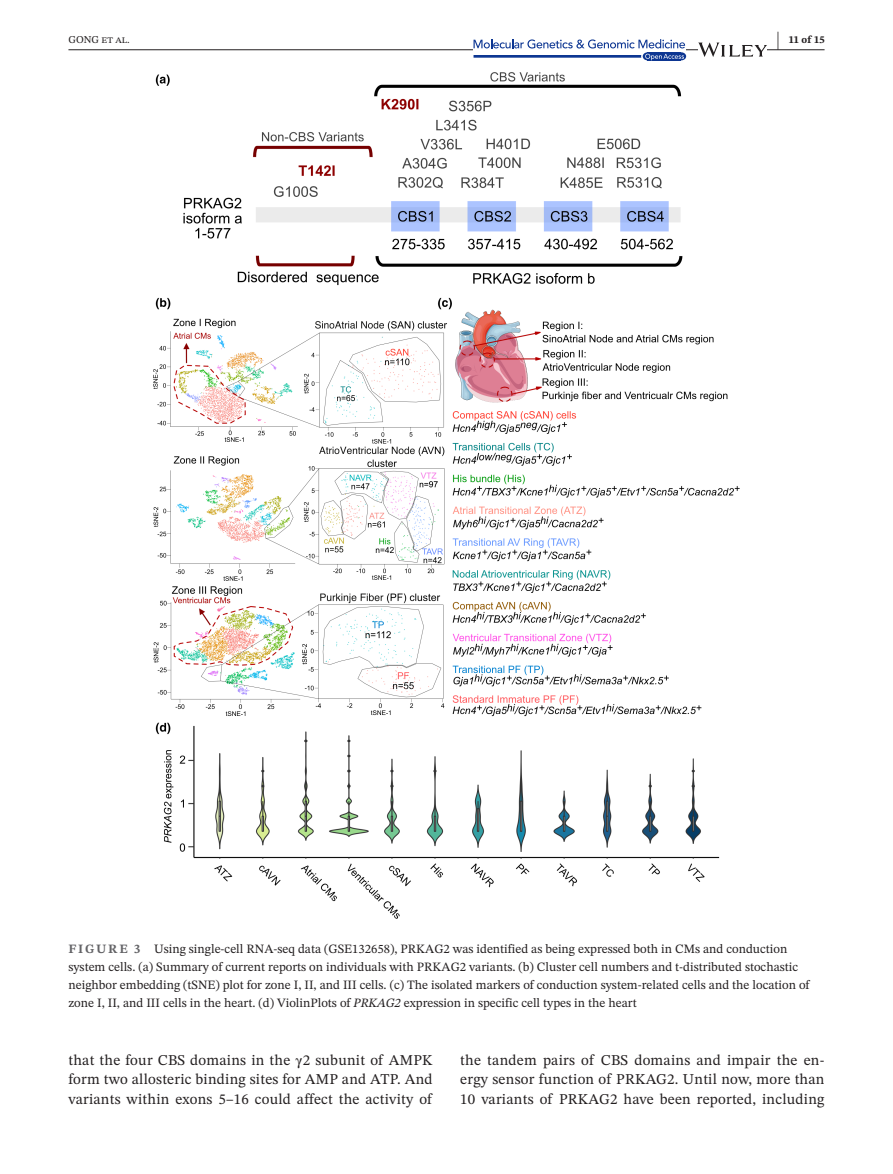
<style>
.page{position:relative;width:893px;height:1174px;background:#fff}
.page>*{position:absolute;margin:0;border:0;box-sizing:border-box;transform-origin:0 0}
.t1{font:700 21px "STIX Two Text";color:#231f20;scale:.42 1}
.t2{font:15px/19.5px "STIX Two Text";letter-spacing:.015em;color:#231f20;text-align:justify}
.t3{font:12.75px/18px "STIX Two Text";color:#231f20}
.t4{font:10.5px "STIX Two Text";color:#231f20}
.t5{font:700 10.5px "STIX Two Text";color:#231f20}
.s1{font-weight:700;color:#636366}
.s2{font-style:italic}
.s3{font-family:"STIX"}
</style>
<div class="page">
<hr style="left:68px;top:49px;width:756px;height:1px;background:#231f20">
<svg style="left:473px;top:39px;width:212px;height:21px"></svg>
<svg style="left:698px;top:43px;width:69px;height:14px"></svg>
<img style="left:153px;top:72px;width:587px;height:847px">
<h1 class="t1" style="left:777px;top:24px;width:8px">|</h1>
<p class="t4" style="left:68px;top:32px;width:63px">GONG et al.</p>
<p class="t5" style="left:789px;top:32px;width:37px">11 of 15</p>
<p class="t3" style="left:68px;top:939px;width:743px"><span class="s1">FIGURE 3</span> Using single-cell RNA-seq data (GSE132658), PRKAG2 was identified as being expressed both in CMs and conduction system cells. (a) Summary of current reports on individuals with PRKAG2 variants. (b) Cluster cell numbers and t-distributed stochastic neighbor embedding (tSNE) plot for zone I, II, and III cells. (c) The isolated markers of conduction system-related cells and the location of zone I, II, and III cells in the heart. (d) ViolinPlots of <span class="s2">PRKAG2</span> expression in specific cell types in the heart</p>
<p class="t2" style="left:68px;top:1050px;width:366px">that the four CBS domains in the <span class="s3">γ</span>2 subunit of AMPK form two allosteric binding sites for AMP and ATP. And variants within exons 5–16 could affect the activity of</p>
<p class="t2" style="left:460px;top:1050px;width:366px">the tandem pairs of CBS domains and impair the en&shy;ergy sensor function of PRKAG2. Until now, more than 10 variants of PRKAG2 have been reported, including</p>
</div>
